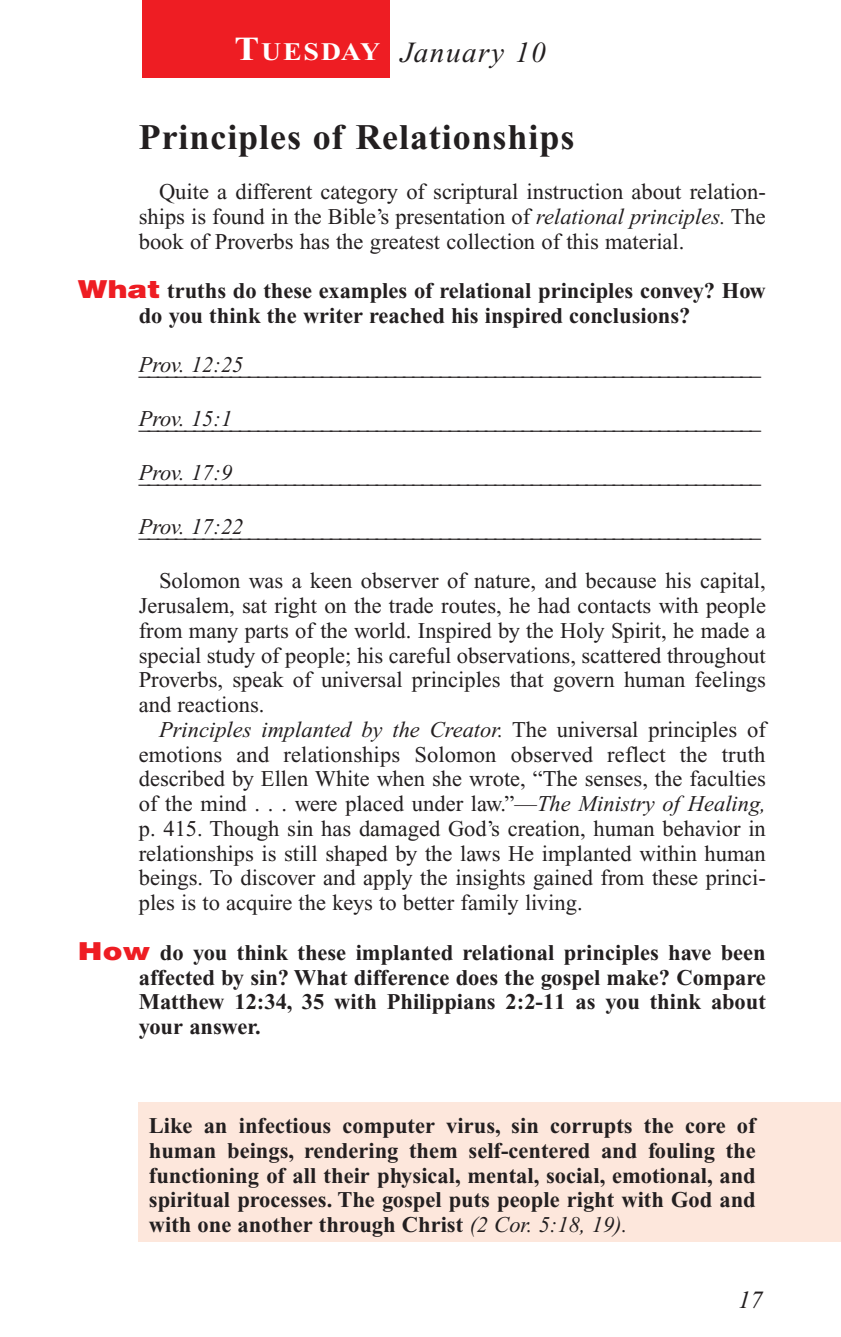
<style>
.page{position:relative;width:841px;height:1337px;background:#fff}
.page>*{position:absolute;margin:0;border:0;box-sizing:border-box;transform-origin:0 0}
.t1{font:700 36px "Times New Roman";letter-spacing:.025em;color:#231f20}
.t2{font:italic 29.25px "Times New Roman";letter-spacing:.05em;color:#231f20}
.t3{font:700 25.2px "Times New Roman";letter-spacing:.065em;color:#fff;scale:1.1 1}
.t4{font:italic 24.75px "Times New Roman";color:#231f20}
.t5{font:22.5px/24.8px "Times New Roman";color:#231f20;text-align:justify}
.t6{font:700 22.5px/24.8px "Times New Roman";color:#231f20;text-align:justify}
.t7{font:italic 22.5px "Times New Roman";color:#231f20}
.s1{font-size:33.75px}
.s2{font-style:italic}
.s3{font-family:"Helvetica";font-weight:900;font-size:24.75px;color:#ee1d23}
.s4{font-weight:400;font-style:italic}
</style>
<div class="page">
<div style="left:138px;top:1102px;width:702px;height:140px;background:#fde7dc"></div>
<div style="left:142px;top:0;width:247px;height:78px;background:#ee1d23"></div>
<p class="t3" style="left:234px;top:44px;width:134px"><span class="s1">T</span>UESDAY</p>
<h2 class="t2" style="left:400px;top:41px;width:147px">January 10</h2>
<h1 class="t1" style="left:139px;top:126px;width:437px">Principles of Relationships</h1>
<p class="t5" style="left:139px;top:181px;width:628px;text-indent:20px">Quite a different category of scriptural instruction about relation&shy;ships is found in the Bible’s presentation of <span class="s2">relational principles.</span> The book of Proverbs has the greatest collection of this material.</p>
<p class="t6" style="left:139px;top:280px;width:628px;text-indent:-61px"><span class="s3">What</span> truths do these examples of relational principles convey? How do you think the writer reached his inspired conclusions?</p>
<p class="t7" style="left:139px;top:357px;width:106px">Prov. 12:25</p>
<p class="t7" style="left:139px;top:359px;width:623px">____________________________________________________________________</p>
<p class="t7" style="left:139px;top:411px;width:95px">Prov. 15:1</p>
<p class="t7" style="left:139px;top:413px;width:623px">____________________________________________________________________</p>
<p class="t7" style="left:139px;top:465px;width:95px">Prov. 17:9</p>
<p class="t7" style="left:139px;top:467px;width:623px">____________________________________________________________________</p>
<p class="t7" style="left:139px;top:519px;width:106px">Prov. 17:22</p>
<p class="t7" style="left:139px;top:521px;width:623px">____________________________________________________________________</p>
<p class="t5" style="left:139px;top:570px;width:628px;text-indent:20px">Solomon was a keen observer of nature, and because his capital, Jerusalem, sat right on the trade routes, he had contacts with people from many parts of the world. Inspired by the Holy Spirit, he made a special study of people; his careful observations, scattered throughout Proverbs, speak of universal principles that govern human feelings and reactions.</p>
<p class="t5" style="left:139px;top:719px;width:628px;text-indent:20px"><span class="s2">Principles implanted by the Creator.</span> The universal principles of emotions and relationships Solomon observed reflect the truth described by Ellen White when she wrote, “The senses, the faculties of the mind . . . were placed under law.”—<span class="s2">The Ministry of Healing, </span>p. 415. Though sin has damaged God’s creation, human behavior in relationships is still shaped by the laws He implanted within human beings. To discover and apply the insights gained from these princi&shy;ples is to acquire the keys to better family living.</p>
<p class="t6" style="left:139px;top:942px;width:628px;text-indent:-61px"><span class="s3">How</span> do you think these implanted relational principles have been affected by sin? What difference does the gospel make? Compare Matthew 12:34, 35 with Philippians 2:2-11 as you think about your answer.</p>
<p class="t6" style="left:149px;top:1115px;width:608px">Like an infectious computer virus, sin corrupts the core of human beings, rendering them self-centered and fouling the functioning of all their physical, mental, social, emotional, and spiritual processes. The gospel puts people right with God and with one another through Christ <span class="s4">(2 Cor. 5:18, 19).</span></p>
<p class="t4" style="left:738px;top:1290px;width:26px">17</p>
</div>
